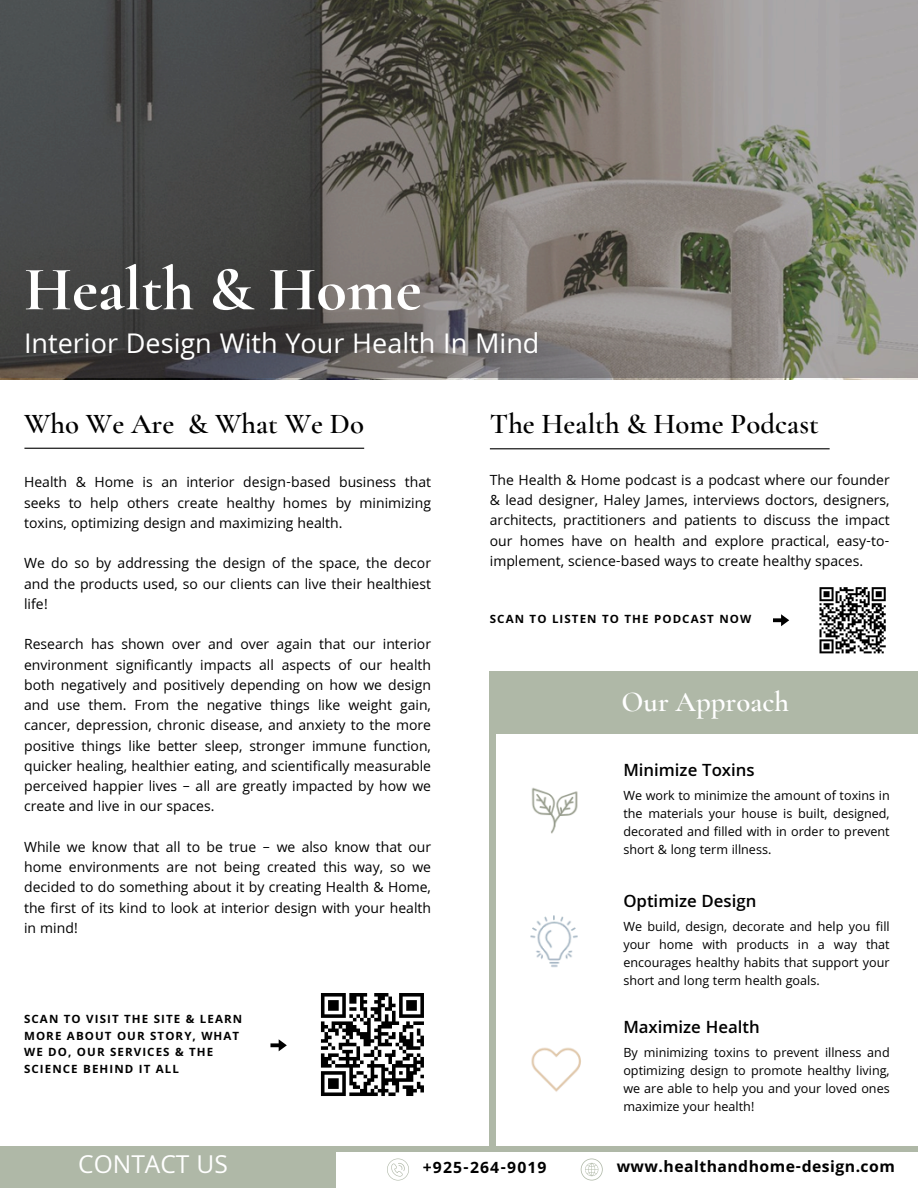
<style>
.page{position:relative;width:918px;height:1188px;background:#fff}
.page>*{position:absolute;margin:0;border:0;box-sizing:border-box;transform-origin:0 0}
.t1{font:700 62.7px "Cormorant Garamond";color:#fff}
.t2{font:28.95px "Khula";color:#fff}
.t3{font:600 28.8px "Cormorant Garamond";color:#000}
.t4{font:600 28.8px "Cormorant Garamond";color:#fff}
.t5{font:26.4px "Khula";color:#fff}
.t6{font:600 18px "Khula";color:#000}
.t7{font:700 16.95px "Khula";letter-spacing:.025em;color:#000}
.t8{font:700 16.95px "Khula";letter-spacing:.065em;color:#000}
.t9{font:15px/20.2px "Khula";color:#000;text-align:justify}
.t10{font:13.5px/18px "Khula";color:#000;text-align:justify}
.t11{font:700 12.45px/16.5px "Khula";letter-spacing:.085em;color:#000}
</style>
<div class="page">
<img style="left:531px;top:787px;width:47px;height:47px">
<img style="left:530px;top:915px;width:48px;height:53px">
<img style="left:531px;top:1047px;width:50px;height:45px">
<svg style="left:0;top:0;width:918px;height:378px;background:#6a6863"></svg>
<div style="left:307px;top:1146px;width:611px;height:6px;background:#afb8a7"></div>
<svg style="left:581px;top:1159px;width:22px;height:22px"></svg>
<svg style="left:387px;top:1159px;width:22px;height:22px"></svg>
<div style="left:0;top:1146px;width:336px;height:42px;background:#afb8a7"></div>
<div style="left:493px;top:672px;width:425px;height:62px;background:#afb8a7"></div>
<hr style="left:24px;top:448px;width:340px;height:1px;background:#000">
<hr style="left:490px;top:448px;width:340px;height:1px;background:#000">
<svg style="left:320px;top:993px;width:104px;height:103px"></svg>
<svg style="left:773px;top:614px;width:16px;height:12px"></svg>
<svg style="left:819px;top:587px;width:67px;height:67px"></svg>
<svg style="left:270px;top:1039px;width:17px;height:12px"></svg>
<h6 class="t1" style="left:24px;top:251px;width:399px">Health &amp; Home</h6>
<h5 class="t2" style="left:24px;top:327px;width:517px">Interior Design With Your Health In Mind</h5>
<h6 class="t3" style="left:24px;top:406px;width:341px">Who We Are &amp; What We Do</h6>
<p class="t3" style="left:490px;top:406px;width:330px">The Health &amp; Home Podcast</p>
<h6 class="t9" style="left:24px;top:472px;width:408px">Health &amp; Home is an interior design-based business that seeks to help others create healthy homes by minimizing toxins, optimizing design and maximizing health.</h6>
<h6 class="t9" style="left:24px;top:553px;width:408px">We do so by addressing the design of the space, the decor and the products used, so our clients can live their healthiest life!</h6>
<h6 class="t9" style="left:24px;top:634px;width:408px">Research has shown over and over again that our interior environment significantly impacts all aspects of our health both negatively and positively depending on how we design and use them. From the negative things like weight gain, cancer, depression, chronic disease, and anxiety to the more positive things like better sleep, stronger immune function, quicker healing, healthier eating, and scientifically measurable perceived happier lives – all are greatly impacted by how we create and live in our spaces.</h6>
<h6 class="t9" style="left:24px;top:837px;width:408px">While we know that all to be true – we also know that our home environments are not being created this way, so we decided to do something about it by creating Health &amp; Home, the first of its kind to look at interior design with your health in mind!</h6>
<h2 class="t11" style="left:24px;top:1010px;width:220px">SCAN TO VISIT THE SITE &amp; LEARN<br>MORE ABOUT OUR STORY, WHAT<br>WE DO, OUR SERVICES &amp; THE<br>SCIENCE BEHIND IT ALL</h2>
<p class="t9" style="left:490px;top:470px;width:401px">The Health &amp; Home podcast is a podcast where our founder &amp; lead designer, Haley James, interviews doctors, designers, architects, practitioners and patients to discuss the impact our homes have on health and explore practical, easy-to&shy;implement, science-based ways to create healthy spaces.</p>
<h3 class="t11" style="left:490px;top:611px;width:263px">SCAN TO LISTEN TO THE PODCAST NOW</h3>
<p class="t4" style="left:622px;top:685px;width:169px">Our Approach</p>
<p class="t6" style="left:623px;top:759px;width:133px">Minimize Toxins</p>
<h3 class="t10" style="left:623px;top:786px;width:268px">We work to minimize the amount of toxins in the materials your house is built, designed, decorated and filled with in order to prevent short &amp; long term illness.</h3>
<h5 class="t6" style="left:623px;top:891px;width:135px">Optimize Design</h5>
<p class="t10" style="left:623px;top:917px;width:268px">We build, design, decorate and help you fill your home with products in a way that encourages healthy habits that support your short and long term health goals.</p>
<h5 class="t6" style="left:623px;top:1016px;width:138px">Maximize Health</h5>
<h6 class="t10" style="left:623px;top:1043px;width:268px">By minimizing toxins to prevent illness and optimizing design to promote healthy living, we are able to help you and your loved ones maximize your health!</h6>
<p class="t5" style="left:78px;top:1149px;width:151px">CONTACT US</p>
<p class="t8" style="left:423px;top:1157px;width:125px">+925-264-9019</p>
<h6 class="t7" style="left:617px;top:1156px;width:280px">www.healthandhome-design.com</h6>
</div>
